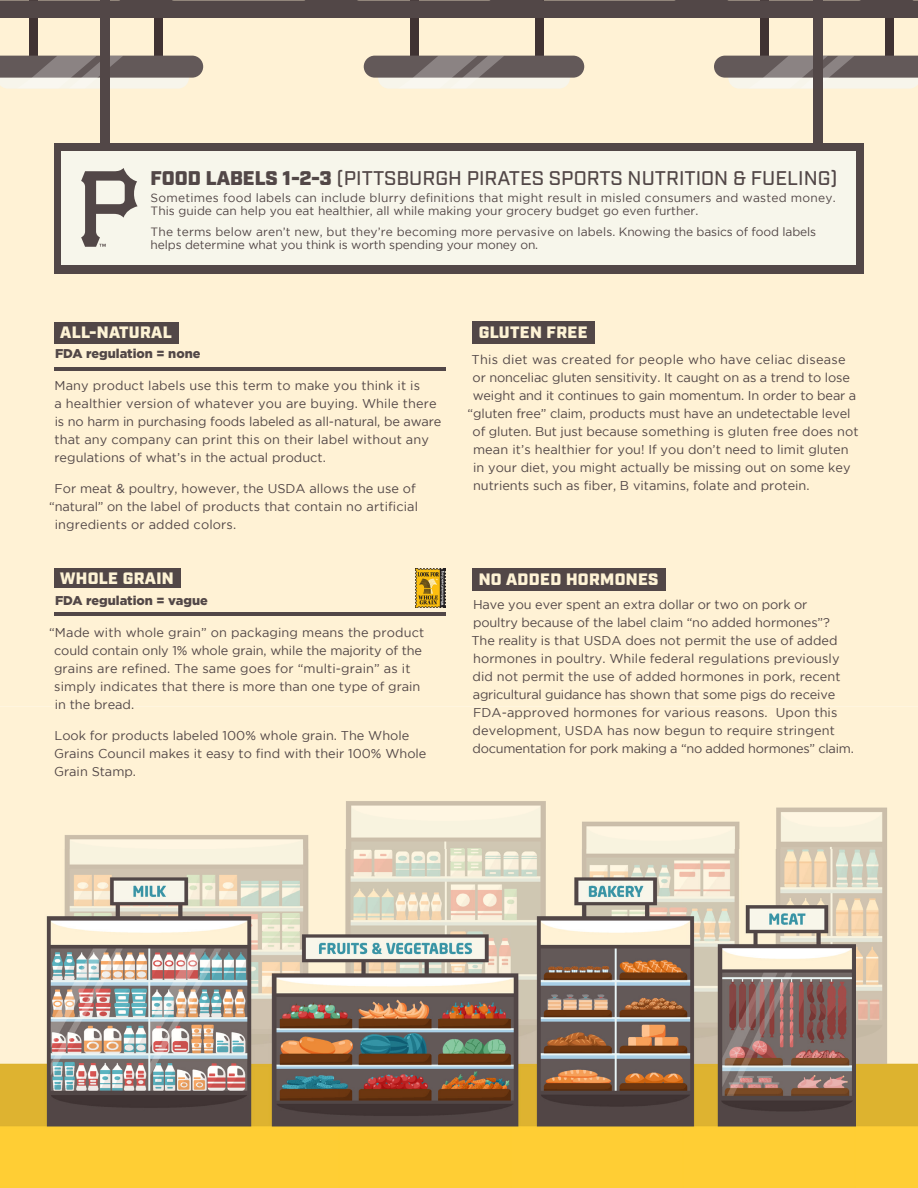
<style>
.page{position:relative;width:918px;height:1188px;background:#fff}
.page>*{position:absolute;margin:0;border:0;box-sizing:border-box;transform-origin:0 0}
.t1{font:500 19.8px "Industry";color:#524747}
.t2{font:900 16.5px "Industry";letter-spacing:.02em;color:#fef3d5}
.t3{font:12.75px/18px "Gotham";color:#524747}
.t4{font:12.75px "Gotham";letter-spacing:.02em;color:#524747}
.t5{font:900 12.75px "Gotham";color:#524747}
.t6{font:12px/13.5px "Gotham";letter-spacing:.02em;color:#524747}
.t7{font:12px/13.5px "Gotham";color:#524747}
.s1{font-weight:900}
</style>
<div class="page">
<div style="left:0;top:0;width:918px;height:814px;background:#fff2d5"></div>
<img style="left:0;top:801px;width:918px;height:387px">
<div style="left:54px;top:322px;width:124px;height:21px;background:#524747"></div>
<div style="left:54px;top:569px;width:127px;height:19px;background:#524747"></div>
<div style="left:472px;top:322px;width:123px;height:22px;background:#524747"></div>
<div style="left:472px;top:569px;width:194px;height:22px;background:#524747"></div>
<hr style="left:54px;top:367px;width:392px;height:3px;background:#524747">
<hr style="left:54px;top:613px;width:392px;height:3px;background:#524747">
<img style="left:416px;top:569px;width:30px;height:39px">
<div style="left:29px;top:0;width:8px;height:60px;background:#403333"></div>
<div style="left:154px;top:0;width:8px;height:60px;background:#403333"></div>
<svg style="left:0;top:56px;width:203px;height:33px;background:#9e9692"></svg>
<div style="left:410px;top:0;width:9px;height:60px;background:#403333"></div>
<div style="left:535px;top:0;width:8px;height:60px;background:#403333"></div>
<svg style="left:364px;top:56px;width:220px;height:33px;background:#9f9792"></svg>
<div style="left:761px;top:0;width:8px;height:60px;background:#403333"></div>
<div style="left:885px;top:0;width:9px;height:60px;background:#403333"></div>
<svg style="left:714px;top:56px;width:204px;height:33px;background:#9e9692"></svg>
<div style="left:0;top:0;width:918px;height:18px;background:#524747"></div>
<div style="left:54px;top:143px;width:810px;height:130px;background:#524747"></div>
<div style="left:62px;top:151px;width:794px;height:114px;background:#f7f6eb"></div>
<div style="left:813px;top:0;width:10px;height:148px;background:#524747"></div>
<div style="left:100px;top:0;width:10px;height:148px;background:#524747"></div>
<svg style="left:81px;top:168px;width:57px;height:79px"></svg>
<p class="t1" style="left:151px;top:167px;width:689px"><span class="s1">FOOD LABELS 1-2-3</span> (PITTSBURGH PIRATES SPORTS NUTRITION &amp; FUELING)</p>
<p class="t6" style="left:151px;top:191px;width:687px">Sometimes food labels can include blurry definitions that might result in misled consumers and wasted money.<br>This guide can help you eat healthier, all while making your grocery budget go even further.</p>
<p class="t7" style="left:151px;top:225px;width:667px">The terms below aren’t new, but they’re becoming more pervasive on labels. Knowing the basics of food labels helps determine what you think is worth spending your money on.</p>
<p class="t2" style="left:60px;top:323px;width:113px">ALL-NATURAL</p>
<p class="t5" style="left:55px;top:345px;width:147px">FDA regulation = none</p>
<p class="t3" style="left:54px;top:376px;width:389px">Many product labels use this term to make you think it is<br>a healthier version of whatever you are buying. While there is no harm in purchasing foods labeled as all-natural, be aware that any company can print this on their label without any regulations of what’s in the actual product.</p>
<p class="t3" style="left:55px;top:479px;width:363px">For meat &amp; poultry, however, the USDA allows the use of</p>
<p class="t3" style="left:49px;top:497px;width:370px">“natural” on the label of products that contain no artificial</p>
<p class="t3" style="left:55px;top:515px;width:183px">ingredients or added colors.</p>
<p class="t2" style="left:60px;top:569px;width:115px">WHOLE GRAIN</p>
<p class="t5" style="left:55px;top:592px;width:154px">FDA regulation = vague</p>
<p class="t3" style="left:54px;top:623px;width:372px;text-indent:-5px">“Made with whole grain” on packaging means the product could contain only 1% whole grain, while the majority of the grains are refined. The same goes for “multi-grain” as it simply indicates that there is more than one type of grain in the bread.</p>
<p class="t3" style="left:54px;top:726px;width:374px">Look for products labeled 100% whole grain. The Whole<br>Grains Council makes it easy to find with their 100% Whole<br>Grain Stamp.</p>
<p class="t2" style="left:479px;top:322px;width:110px">GLUTEN FREE</p>
<p class="t4" style="left:472px;top:352px;width:376px">This diet was created for people who have celiac disease</p>
<p class="t3" style="left:473px;top:368px;width:379px">or nonceliac gluten sensitivity. It caught on as a trend to lose</p>
<p class="t3" style="left:473px;top:386px;width:385px">weight and it continues to gain momentum. In order to bear a</p>
<p class="t3" style="left:468px;top:404px;width:384px">“gluten free” claim, products must have an undetectable level</p>
<p class="t3" style="left:473px;top:422px;width:388px">of gluten. But just because something is gluten free does not</p>
<p class="t3" style="left:473px;top:440px;width:377px">mean it’s healthier for you! If you don’t need to limit gluten</p>
<p class="t3" style="left:473px;top:458px;width:379px">in your diet, you might actually be missing out on some key</p>
<p class="t3" style="left:473px;top:476px;width:338px">nutrients such as fiber, B vitamins, folate and protein.</p>
<p class="t2" style="left:479px;top:569px;width:181px">NO ADDED HORMONES</p>
<p class="t3" style="left:472px;top:595px;width:384px">Have you ever spent an extra dollar or two on pork or poultry because of the label claim “no added hormones”?<br>The reality is that USDA does not permit the use of added hormones in poultry. While federal regulations previously did not permit the use of added hormones in pork, recent agricultural guidance has shown that some pigs do receive FDA-approved hormones for various reasons. Upon this development, USDA has now begun to require stringent documentation for pork making a “no added hormones” claim.</p>
</div>
